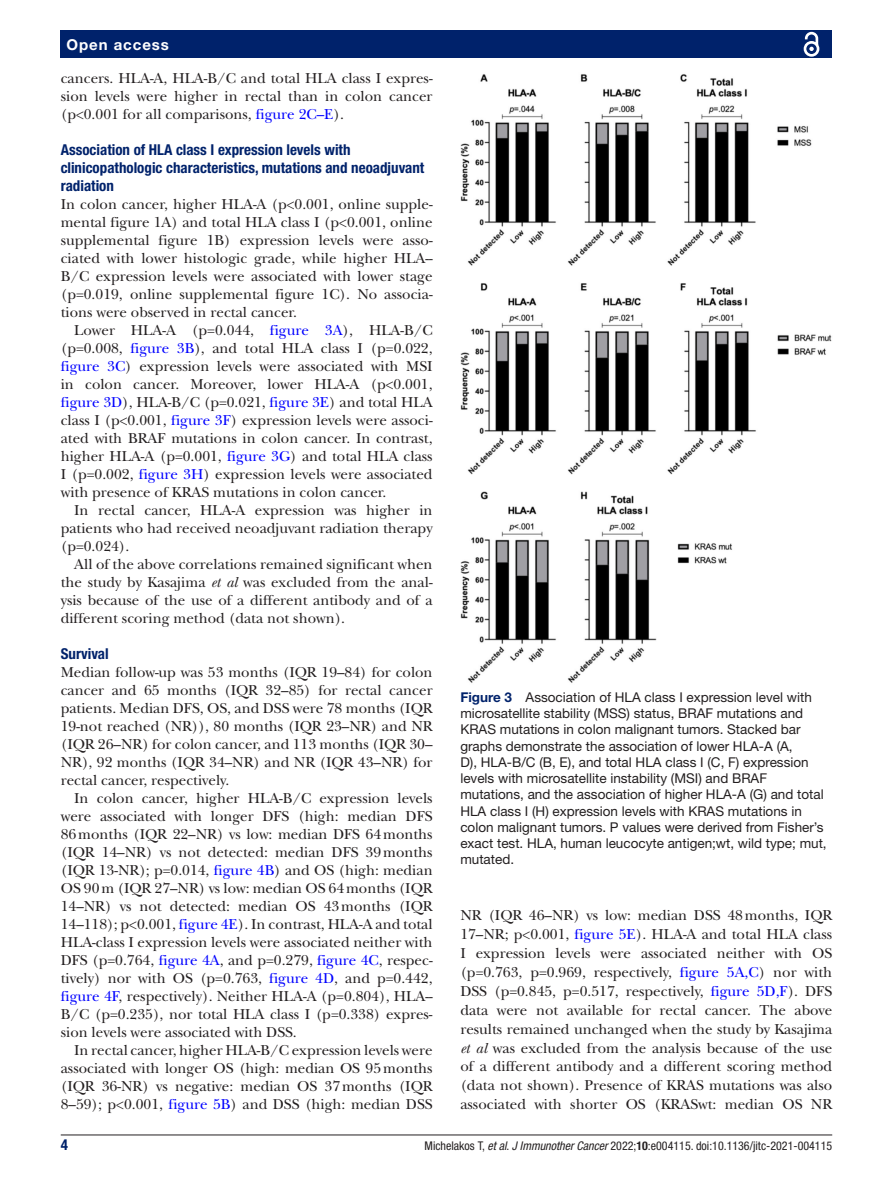
<style>
.page{position:relative;width:893px;height:1191px;background:#fff}
.page>*{position:absolute;margin:0;border:0;box-sizing:border-box;transform-origin:0 0}
.t1{font:15px/18px "New Baskerville";color:#231f20;text-align:justify}
.t2{font:700 condensed 15px/18px "Helvetica Neue LT Std";color:#00226b}
.t3{font:700 15px "Helvetica Neue LT Std";letter-spacing:.065em;color:#fff}
.t4{font:13.5px/16.2px "Helvetica Neue LT Std";color:#231f20}
.t5{font:condensed 12px "Helvetica Neue LT Std";color:#231f20}
.s1{color:#00f}
.s2{font-style:italic}
.s3{font-weight:700;color:#00226b}
.s4{font-weight:700}
</style>
<div class="page">
<hr style="left:61px;top:1134px;width:771px;height:1px;background:#231f20">
<div style="left:61px;top:31px;width:771px;height:27px;background:#00226b"></div>
<svg style="left:803px;top:31px;width:17px;height:26px"></svg>
<img style="left:460px;top:74px;width:372px;height:609px">
<p class="t3" style="left:66px;top:35px;width:104px">Open access</p>
<p class="t1" style="left:61px;top:69px;width:373px">cancers. HLA-A, HLA-B/C and total HLA class I expres&shy;sion levels were higher in rectal than in colon cancer (p&lt;0.001 for all comparisons, <span class="s1">figure 2C–E</span>).</p>
<p class="t2" style="left:61px;top:140px;width:365px">Association of HLA class I expression levels with clinicopathologic characteristics, mutations and neoadjuvant radiation</p>
<p class="t1" style="left:61px;top:195px;width:373px">In colon cancer, higher HLA-A (p&lt;0.001, online supple&shy;mental figure 1A) and total HLA class I (p&lt;0.001, online supplemental figure 1B) expression levels were asso&shy;ciated with lower histologic grade, while higher HLA-- B/C expression levels were associated with lower stage (p=0.019, online supplemental figure 1C). No associa&shy;tions were observed in rectal cancer.</p>
<p class="t1" style="left:61px;top:321px;width:373px;text-indent:14px">Lower HLA-A (p=0.044, <span class="s1">figure 3A</span>), HLA-B/C (p=0.008, <span class="s1">figure 3B</span>), and total HLA class I (p=0.022, <span class="s1">figure 3C</span>) expression levels were associated with MSI in colon cancer. Moreover, lower HLA-A (p&lt;0.001, <span class="s1">figure 3D</span>), HLA-B/C (p=0.021, <span class="s1">figure 3E</span>) and total HLA class I (p&lt;0.001, <span class="s1">figure 3F</span>) expression levels were associ&shy;ated with BRAF mutations in colon cancer. In contrast, higher HLA-A (p=0.001, <span class="s1">figure 3G</span>) and total HLA class I (p=0.002, <span class="s1">figure 3H</span>) expression levels were associated with presence of KRAS mutations in colon cancer.</p>
<p class="t1" style="left:61px;top:501px;width:373px;text-indent:14px">In rectal cancer, HLA-A expression was higher in patients who had received neoadjuvant radiation therapy (p=0.024).</p>
<p class="t1" style="left:61px;top:555px;width:373px;text-indent:14px">All of the above correlations remained significant when the study by Kasajima <span class="s2">et al</span> was excluded from the anal&shy;ysis because of the use of a different antibody and of a different scoring method (data not shown).</p>
<p class="t2" style="left:61px;top:644px;width:50px">Survival</p>
<p class="t1" style="left:61px;top:663px;width:373px">Median follow-up was 53 months (IQR 19–84) for colon cancer and 65 months (IQR 32–85) for rectal cancer patients. Median DFS, OS, and DSS were 78 months (IQR 19-not reached (NR)), 80 months (IQR 23–NR) and NR (IQR 26–NR) for colon cancer, and 113 months (IQR 30– NR), 92 months (IQR 34–NR) and NR (IQR 43–NR) for rectal cancer, respectively.</p>
<p class="t1" style="left:61px;top:789px;width:373px;text-indent:14px">In colon cancer, higher HLA-B/C expression levels were associated with longer DFS (high: median DFS 86months (IQR 22–NR) vs low: median DFS 64months (IQR 14–NR) vs not detected: median DFS 39months (IQR 13-NR); p=0.014, <span class="s1">figure 4B</span>) and OS (high: median OS 90m (IQR 27–NR) vs low: median OS 64months (IQR 14–NR) vs not detected: median OS 43months (IQR 14–118); p&lt;0.001, <span class="s1">figure 4E</span>). In contrast, HLA-A and total HLA-class I expression levels were associated neither with DFS (p=0.764, <span class="s1">figure 4A</span>, and p=0.279, <span class="s1">figure 4C</span>, respec&shy;tively) nor with OS (p=0.763, <span class="s1">figure 4D</span>, and p=0.442, <span class="s1">figure 4F</span>, respectively). Neither HLA-A (p=0.804), HLA-- B/C (p=0.235), nor total HLA class I (p=0.338) expres&shy;sion levels were associated with DSS.</p>
<p class="t1" style="left:61px;top:1041px;width:373px;text-indent:14px">In rectal cancer, higher HLA-B/C expression levels were associated with longer OS (high: median OS 95months (IQR 36-NR) vs negative: median OS 37months (IQR 8–59); p&lt;0.001, <span class="s1">figure 5B</span>) and DSS (high: median DSS</p>
<p class="t4" style="left:460px;top:689px;width:368px"><span class="s3">Figure 3</span> Association of HLA class I expression level with microsatellite stability (MSS) status, BRAF mutations and KRAS mutations in colon malignant tumors. Stacked bar graphs demonstrate the association of lower HLA-A (A,<br>D), HLA-B/C (B, E), and total HLA class I (C, F) expression levels with microsatellite instability (MSI) and BRAF mutations, and the association of higher HLA-A (G) and total HLA class I (H) expression levels with KRAS mutations in colon malignant tumors. P values were derived from Fisher’s exact test. HLA, human leucocyte antigen;wt, wild type; mut, mutated.</p>
<p class="t1" style="left:460px;top:906px;width:373px;line-height:18.9px">NR (IQR 46–NR) vs low: median DSS 48months, IQR 17–NR; p&lt;0.001, <span class="s1">figure 5E</span>). HLA-A and total HLA class I expression levels were associated neither with OS (p=0.763, p=0.969, respectively, <span class="s1">figure 5A,C</span>) nor with DSS (p=0.845, p=0.517, respectively, <span class="s1">figure 5D,F</span>). DFS data were not available for rectal cancer. The above results remained unchanged when the study by Kasajima <span class="s2">et al</span> was excluded from the analysis because of the use of a different antibody and a different scoring method (data not shown). Presence of KRAS mutations was also associated with shorter OS (KRASwt: median OS NR</p>
<p class="t2" style="left:61px;top:1135px;width:9px">4</p>
<p class="t5" style="left:425px;top:1138px;width:409px">Michelakos T, <span class="s2">et al</span>. <span class="s2">J Immunother Cancer</span> 2022;<span class="s4">10</span>:e004115. doi:10.1136/jitc-2021-004115</p>
</div>
